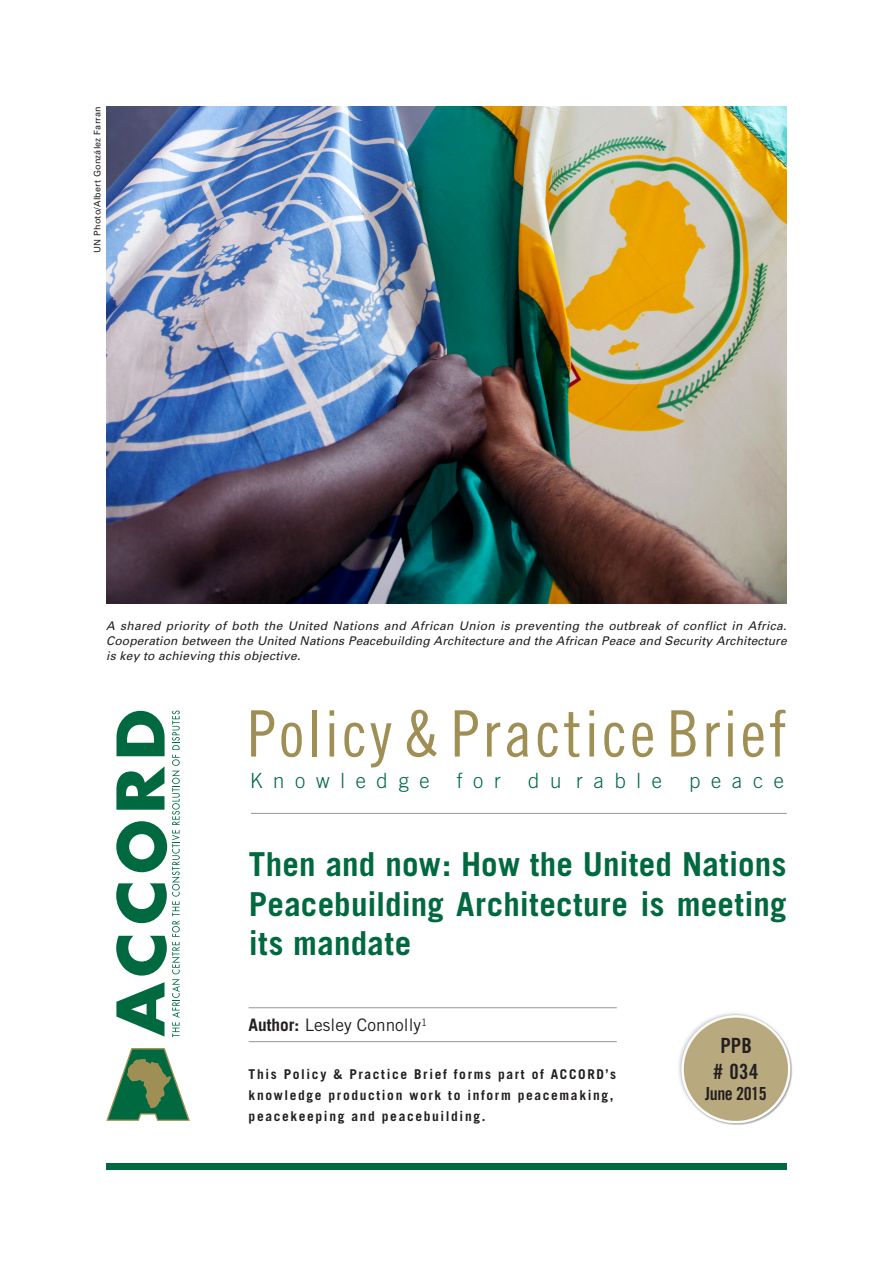
<style>
.page{position:relative;width:893px;height:1263px;background:#fff}
.page>*{position:absolute;margin:0;border:0;box-sizing:border-box;transform-origin:0 0}
.Masthead{font:64.05px "Trade Gothic Cond Eighteen";letter-spacing:.05em;color:#9f8f54}
.t1{font:700 33px/39.6px "Trade Gothic";letter-spacing:.005em;color:#00693f;text-align:justify}
.t2{font:300 21px "Trade Gothic";letter-spacing:.53em;color:#00693f}
.t3{font:21px "Trade Gothic Bold Cond Twenty";letter-spacing:.015em;color:#231f20}
.t4{font:18px "Trade Gothic Bold Cond Twenty";letter-spacing:-.025em;color:#231f20}
.Heading_2{font:17.25px "Trade Gothic";color:#231f20}
.t5{font:700 13.5px/21px "Trade Gothic";letter-spacing:.12em;color:#231f20}
.Photo_Caption{font:italic 12px/15px "Univers";letter-spacing:.02em;color:#231f20;text-align:justify}
.Blurb{font:9px "Univers";letter-spacing:.02em;color:#231f20}
.s1{font-weight:700}
</style>
<div class="page">
<img style="left:106px;top:106px;width:681px;height:498px">
<img style="left:678px;top:1013px;width:115px;height:112px">
<div style="left:106px;top:1163px;width:681px;height:7px;background:#00693f"></div>
<hr style="left:251px;top:813px;width:536px;height:1px;background:#939598">
<hr style="left:249px;top:1007px;width:368px;height:1px;background:#939598">
<hr style="left:249px;top:1041px;width:368px;height:1px;background:#939598">
<svg style="left:106px;top:1048px;width:84px;height:73px"></svg>
<svg style="left:116px;top:710px;width:64px;height:327px"></svg>
<p class="Blurb" style="left:92px;top:253px;width:148px;rotate:-90deg">UN Photo/Albert González Farran</p>
<p class="Photo_Caption" style="left:106px;top:618px;width:682px">A shared priority of both the United Nations and African Union is preventing the outbreak of conflict in Africa.<br>Cooperation between the United Nations Peacebuilding Architecture and the African Peace and Security Architecture is key to achieving this objective.</p>
<p class="Masthead" style="left:247px;top:696px;width:541px">Policy &amp; Practice Brief</p>
<p class="t2" style="left:250px;top:768px;width:181px">Knowledge</p>
<p class="t2" style="left:457px;top:768px;width:46px">for</p>
<p class="t2" style="left:528px;top:768px;width:135px">du rable</p>
<p class="t2" style="left:689px;top:768px;width:96px">peace</p>
<p class="t1" style="left:249px;top:844px;width:539px">Then and now: How the United Nations Peacebuilding Architecture is meeting its mandate</p>
<p class="Heading_2" style="left:249px;top:1015px;width:180px"><span class="s1">Author:</span> Lesley Connolly<sup>1</sup></p>
<p class="t5" style="left:249px;top:1063px;width:369px">This Policy &amp; Practice Brief forms part of ACCORD’s knowledge production work to inform peacemaking, peacekeeping and peacebuilding.</p>
<p class="t3" style="left:720px;top:1033px;width:33px">PPB</p>
<p class="t3" style="left:714px;top:1058px;width:47px"># 034</p>
<p class="t4" style="left:705px;top:1083px;width:63px">June 2015</p>
</div>
